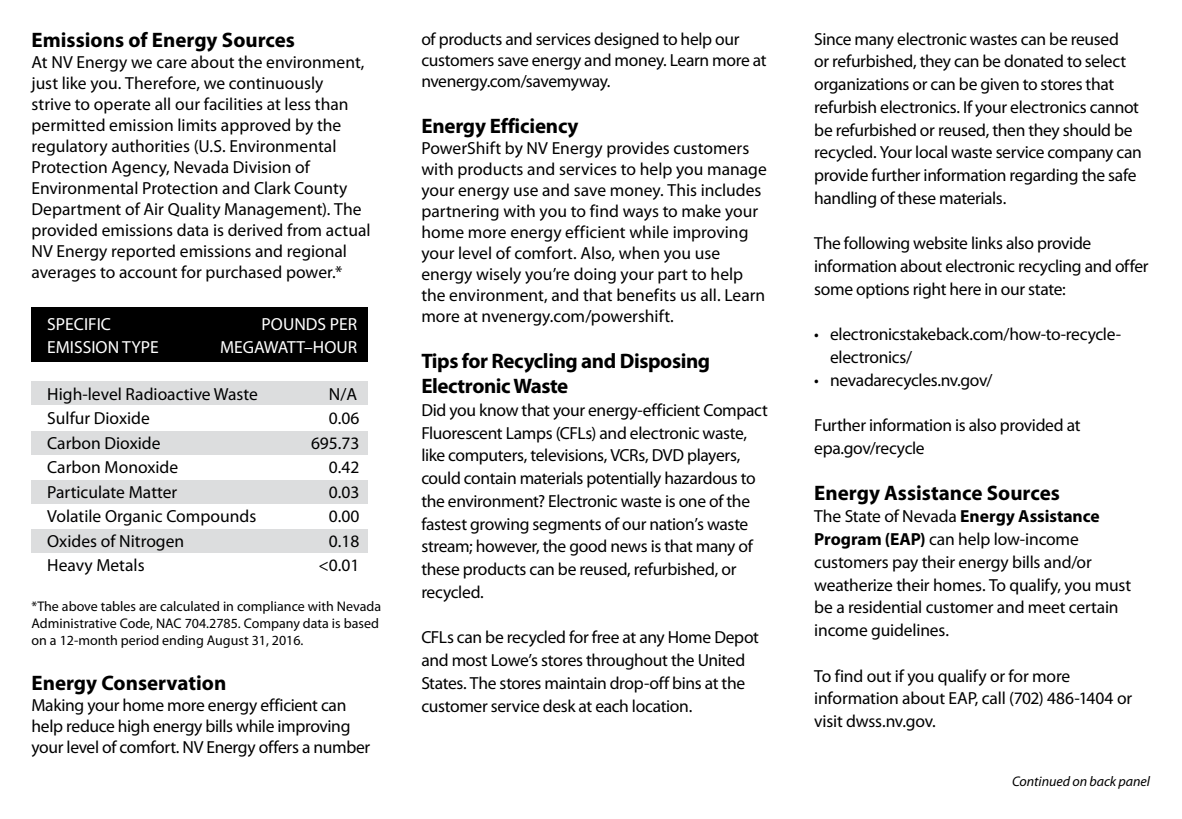
<style>
.page{position:relative;width:1182px;height:819px;background:#fff}
.page>*{position:absolute;margin:0;border:0;box-sizing:border-box;transform-origin:0 0}
.headline{font:700 21px/25.2px "Myriad Pro";letter-spacing:-.01em;color:#000}
.rate_body{font:17.5px/22.8px "Myriad Pro";letter-spacing:-.015em;color:#000}
.aa_PUC_numbers1{font:17.5px "Myriad Pro";color:#000}
.rate_body-2{font:17.5px/22.8px "Myriad Pro";letter-spacing:-.015em;color:#000;scale:.95 1}
.aa_PUC_numbers2{font:17.5px "Myriad Pro";color:#fff}
.aa_PUC_numbers1-2{font:14px/16.8px "Myriad Pro";color:#000}
.t1{font:italic 14px "Myriad Pro";color:#000}
.s1{font-weight:700}
</style>
<div class="page">
<div style="left:32px;top:308px;width:336px;height:54px;background:#000"></div>
<div style="left:32px;top:381px;width:336px;height:24px;background:#dcddde"></div>
<div style="left:32px;top:431px;width:336px;height:24px;background:#dcddde"></div>
<div style="left:32px;top:480px;width:336px;height:24px;background:#dcddde"></div>
<div style="left:32px;top:529px;width:336px;height:24px;background:#dcddde"></div>
<p class="headline" style="left:32px;top:27px;width:265px">Emissions of Energy Sources</p>
<p class="rate_body" style="left:32px;top:52px;width:340px;line-height:21px">At NV Energy we care about the environment, just like you. Therefore, we continuously<br>strive to operate all our facilities at less than permitted emission limits approved by the regulatory authorities (U.S. Environmental Protection Agency, Nevada Division of Environmental Protection and Clark County Department of Air Quality Management). The provided emissions data is derived from actual NV Energy reported emissions and regional averages to account for purchased power.*</p>
<p class="aa_PUC_numbers2" style="left:47px;top:313px;width:65px">SPECIFIC</p>
<p class="aa_PUC_numbers2" style="left:261px;top:313px;width:97px">POUNDS PER</p>
<p class="aa_PUC_numbers2" style="left:47px;top:336px;width:113px">EMISSION TYPE</p>
<p class="aa_PUC_numbers2" style="left:220px;top:336px;width:139px">MEGAWATT–HOUR</p>
<p class="aa_PUC_numbers1" style="left:47px;top:383px;width:212px">High-level Radioactive Waste</p>
<p class="aa_PUC_numbers1" style="left:329px;top:383px;width:30px">N/A</p>
<p class="aa_PUC_numbers1" style="left:47px;top:408px;width:104px">Sulfur Dioxide</p>
<p class="aa_PUC_numbers1" style="left:329px;top:408px;width:32px">0.06</p>
<p class="aa_PUC_numbers1" style="left:47px;top:432px;width:115px">Carbon Dioxide</p>
<p class="aa_PUC_numbers1" style="left:311px;top:432px;width:50px">695.73</p>
<p class="aa_PUC_numbers1" style="left:47px;top:457px;width:132px">Carbon Monoxide</p>
<p class="aa_PUC_numbers1" style="left:329px;top:457px;width:32px">0.42</p>
<p class="aa_PUC_numbers1" style="left:47px;top:481px;width:131px">Particulate Matter</p>
<p class="aa_PUC_numbers1" style="left:329px;top:481px;width:32px">0.03</p>
<p class="aa_PUC_numbers1" style="left:47px;top:506px;width:210px">Volatile Organic Compounds</p>
<p class="aa_PUC_numbers1" style="left:329px;top:506px;width:32px">0.00</p>
<p class="aa_PUC_numbers1" style="left:47px;top:530px;width:138px">Oxides of Nitrogen</p>
<p class="aa_PUC_numbers1" style="left:329px;top:530px;width:32px">0.18</p>
<p class="aa_PUC_numbers1" style="left:47px;top:555px;width:99px">Heavy Metals</p>
<p class="aa_PUC_numbers1" style="left:318px;top:555px;width:42px">&lt;0.01</p>
<p class="aa_PUC_numbers1-2" style="left:32px;top:598px;width:351px">*The above tables are calculated in compliance with Nevada<br>Administrative Code, NAC 704.2785. Company data is based on a 12-month period ending August 31, 2016.</p>
<p class="headline" style="left:32px;top:670px;width:196px">Energy Conservation</p>
<p class="rate_body" style="left:32px;top:694px;width:340px;line-height:21px">Making your home more energy efficient can help reduce high energy bills while improving your level of comfort. NV Energy offers a number</p>
<p class="rate_body" style="left:421px;top:28px;width:347px;line-height:21px">of products and services designed to help our customers save energy and money. Learn more at nvenergy.com/savemyway.</p>
<p class="headline" style="left:421px;top:112px;width:159px">Energy Efficiency</p>
<p class="rate_body" style="left:421px;top:137px;width:347px;line-height:21px">PowerShift by NV Energy provides customers with products and services to help you manage your energy use and save money. This includes partnering with you to find ways to make your home more energy efficient while improving your level of comfort. Also, when you use energy wisely you’re doing your part to help the environment, and that benefits us all. Learn more at nvenergy.com/powershift.</p>
<p class="headline" style="left:421px;top:348px;width:290px">Tips for Recycling and Disposing<br>Electronic Waste</p>
<p class="rate_body" style="left:421px;top:398px;width:348px">Did you know that your energy-efficient Compact Fluorescent Lamps (CFLs) and electronic waste, like computers, televisions, VCRs, DVD players, could contain materials potentially hazardous to the environment? Electronic waste is one of the fastest growing segments of our nation’s waste stream; however, the good news is that many of these products can be reused, refurbished, or recycled.</p>
<p class="rate_body" style="left:421px;top:626px;width:339px">CFLs can be recycled for free at any Home Depot and most Lowe’s stores throughout the United States. The stores maintain drop-off bins at the customer service desk at each location.</p>
<p class="rate_body" style="left:814px;top:27px;width:329px">Since many electronic wastes can be reused<br>or refurbished, they can be donated to select organizations or can be given to stores that refurbish electronics. If your electronics cannot be refurbished or reused, then they should be recycled. Your local waste service company can provide further information regarding the safe handling of these materials.</p>
<p class="rate_body" style="left:814px;top:232px;width:336px">The following website links also provide information about electronic recycling and offer some options right here in our state:</p>
<p class="rate_body-2" style="left:830px;top:323px;width:308px;text-indent:-16px">• electronicstakeback.com/how-to-recycle&shy;electronics/</p>
<p class="rate_body-2" style="left:814px;top:368px;width:189px">• nevadarecycles.nv.gov/</p>
<p class="rate_body" style="left:814px;top:414px;width:268px">Further information is also provided at</p>
<p class="rate_body" style="left:814px;top:437px;width:112px">epa.gov/recycle</p>
<p class="headline" style="left:814px;top:479px;width:247px">Energy Assistance Sources</p>
<p class="rate_body" style="left:814px;top:505px;width:318px">The State of Nevada <span class="s1">Energy Assistance Program (EAP)</span> can help low-income customers pay their energy bills and/or weatherize their homes. To qualify, you must be a residential customer and meet certain income guidelines.</p>
<p class="rate_body" style="left:814px;top:664px;width:319px">To find out if you qualify or for more information about EAP, call (702) 486-1404 or visit dwss.nv.gov.</p>
<p class="t1" style="left:1012px;top:773px;width:139px">Continued on back panel</p>
</div>
